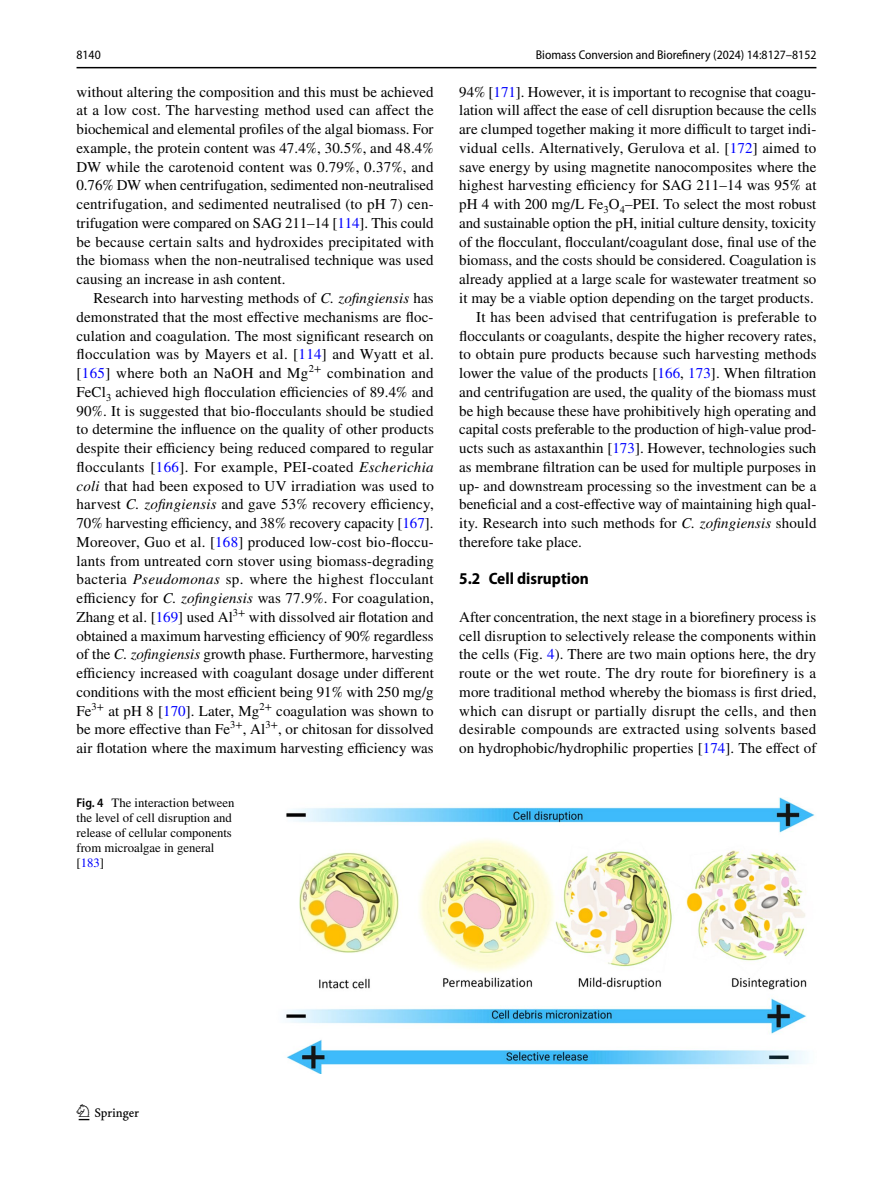
<style>
.page{position:relative;width:893px;height:1187px;background:#fff}
.page>*{position:absolute;margin:0;border:0;box-sizing:border-box;transform-origin:0 0}
.t1{font:22.5px "Springnew Regular 2";color:#000}
.t2{font:700 semi-condensed 16.5px "Myriad Pro";color:#000}
.t3{font:15px/18.8px "STIX";letter-spacing:.005em;color:#000;text-align:justify}
.t4{font:12.75px/15px "STIX";color:#000}
.t5{font:semi-condensed 12.75px "Myriad Pro";color:#000}
.s1{color:#00f}
.s2{font-style:italic}
.s3{font-family:"Myriad Pro";font-weight:600;font-stretch:semi-condensed}
</style>
<div class="page">
<hr style="left:77px;top:67px;width:739px;height:1px;background:#000">
<img style="left:286px;top:797px;width:529px;height:276px">
<p class="t5" style="left:77px;top:48px;width:26px">8140</p>
<p class="t5" style="left:536px;top:48px;width:282px">Biomass Conversion and Biorefinery (2024) 14:8127–8152</p>
<p class="t3" style="left:77px;top:83px;width:359px">without altering the composition and this must be achieved at a low cost. The harvesting method used can affect the biochemical and elemental profiles of the algal biomass. For example, the protein content was 47.4%, 30.5%, and 48.4% DW while the carotenoid content was 0.79%, 0.37%, and 0.76% DW when centrifugation, sedimented non-neutralised centrifugation, and sedimented neutralised (to pH 7) cen&shy;trifugation were compared on SAG 211–14 [<span class="s1">114</span>]. This could be because certain salts and hydroxides precipitated with the biomass when the non-neutralised technique was used causing an increase in ash content.</p>
<p class="t3" style="left:77px;top:289px;width:359px;text-indent:17px">Research into harvesting methods of <span class="s2">C. zofingiensis</span> has demonstrated that the most effective mechanisms are floc&shy;culation and coagulation. The most significant research on flocculation was by Mayers et al. [<span class="s1">114</span>] and Wyatt et al. [<span class="s1">165</span>] where both an NaOH and Mg<sup>2+</sup> combination and FeCl<sub>3</sub> achieved high flocculation efficiencies of 89.4% and 90%. It is suggested that bio-flocculants should be studied to determine the influence on the quality of other products despite their efficiency being reduced compared to regular flocculants [<span class="s1">166</span>]. For example, PEI-coated <span class="s2">Escherichia coli</span> that had been exposed to UV irradiation was used to harvest <span class="s2">C. zofingiensis</span> and gave 53% recovery efficiency, 70% harvesting efficiency, and 38% recovery capacity [<span class="s1">167</span>].<br>Moreover, Guo et al. [<span class="s1">168</span>] produced low-cost bio-floccu&shy;lants from untreated corn stover using biomass-degrading bacteria <span class="s2">Pseudomonas</span> sp. where the highest flocculant efficiency for <span class="s2">C. zofingiensis</span> was 77.9%. For coagulation, Zhang et al. [<span class="s1">169</span>] used Al<sup>3+</sup> with dissolved air flotation and obtained a maximum harvesting efficiency of 90% regardless of the <span class="s2">C. zofingiensis</span> growth phase. Furthermore, harvesting efficiency increased with coagulant dosage under different conditions with the most efficient being 91% with 250 mg/g Fe<sup>3+</sup> at pH 8 [<span class="s1">170</span>]. Later, Mg<sup>2+</sup> coagulation was shown to be more effective than Fe<sup>3+</sup>, Al<sup>3+</sup>, or chitosan for dissolved air flotation where the maximum harvesting efficiency was</p>
<p class="t4" style="left:77px;top:796px;width:159px"><span class="s3">Fig. 4</span> The interaction between the level of cell disruption and release of cellular components from microalgae in general [<span class="s1">183</span>]</p>
<p class="t3" style="left:459px;top:83px;width:358px">94% [<span class="s1">171</span>]. However, it is important to recognise that coagu-</p>
<p class="t3" style="left:459px;top:102px;width:359px">lation will affect the ease of cell disruption because the cells</p>
<p class="t3" style="left:459px;top:121px;width:359px">are clumped together making it more difficult to target indi-</p>
<p class="t3" style="left:459px;top:139px;width:358px">vidual cells. Alternatively, Gerulova et al. [<span class="s1">172</span>] aimed to</p>
<p class="t3" style="left:459px;top:158px;width:359px">save energy by using magnetite nanocomposites where the</p>
<p class="t3" style="left:459px;top:177px;width:359px">highest harvesting efficiency for SAG 211–14 was 95% at</p>
<p class="t3" style="left:459px;top:196px;width:359px">pH 4 with 200 mg/L Fe<sub>3</sub>O<sub>4</sub>–PEI. To select the most robust</p>
<p class="t3" style="left:459px;top:214px;width:358px">and sustainable option the pH, initial culture density, toxicity</p>
<p class="t3" style="left:459px;top:233px;width:359px">of the flocculant, flocculant/coagulant dose, final use of the</p>
<p class="t3" style="left:459px;top:252px;width:358px">biomass, and the costs should be considered. Coagulation is</p>
<p class="t3" style="left:459px;top:271px;width:359px">already applied at a large scale for wastewater treatment so</p>
<p class="t3" style="left:459px;top:289px;width:356px">it may be a viable option depending on the target products.</p>
<p class="t3" style="left:476px;top:308px;width:342px">It has been advised that centrifugation is preferable to</p>
<p class="t3" style="left:459px;top:327px;width:359px">flocculants or coagulants, despite the higher recovery rates,</p>
<p class="t3" style="left:459px;top:346px;width:359px">to obtain pure products because such harvesting methods</p>
<p class="t3" style="left:459px;top:364px;width:359px">lower the value of the products [<span class="s1">166</span>, <span class="s1">173</span>]. When filtration</p>
<p class="t3" style="left:459px;top:383px;width:359px">and centrifugation are used, the quality of the biomass must</p>
<p class="t3" style="left:459px;top:402px;width:359px">be high because these have prohibitively high operating and</p>
<p class="t3" style="left:459px;top:421px;width:359px">capital costs preferable to the production of high-value prod-</p>
<p class="t3" style="left:459px;top:439px;width:359px">ucts such as astaxanthin [<span class="s1">173</span>]. However, technologies such</p>
<p class="t3" style="left:459px;top:458px;width:359px">as membrane filtration can be used for multiple purposes in</p>
<p class="t3" style="left:459px;top:477px;width:359px">up- and downstream processing so the investment can be a</p>
<p class="t3" style="left:459px;top:496px;width:359px">beneficial and a cost-effective way of maintaining high qual-</p>
<p class="t3" style="left:459px;top:514px;width:359px">ity. Research into such methods for <span class="s2">C. zofingiensis</span> should</p>
<p class="t3" style="left:459px;top:533px;width:124px">therefore take place.</p>
<p class="t2" style="left:459px;top:569px;width:131px">5.2 Cell disruption</p>
<p class="t3" style="left:459px;top:608px;width:359px">After concentration, the next stage in a biorefinery process is cell disruption to selectively release the components within the cells (Fig. <span class="s1">4</span>). There are two main options here, the dry route or the wet route. The dry route for biorefinery is a more traditional method whereby the biomass is first dried, which can disrupt or partially disrupt the cells, and then desirable compounds are extracted using solvents based on hydrophobic/hydrophilic properties [<span class="s1">174</span>]. The effect of</p>
<h1 class="t1" style="left:79px;top:1104px;width:62px">1 3</h1>
</div>
